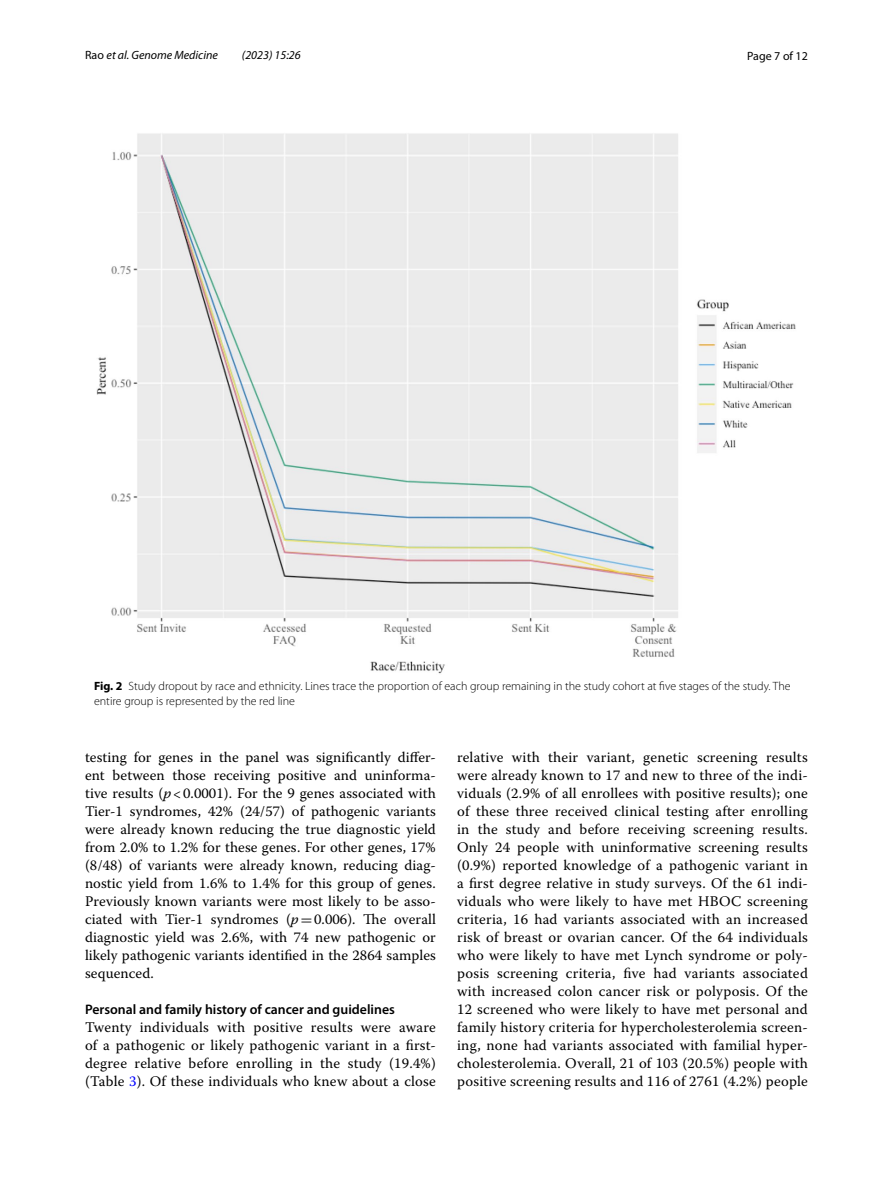
<style>
.page{position:relative;width:893px;height:1187px;background:#fff}
.page>*{position:absolute;margin:0;border:0;box-sizing:border-box;transform-origin:0 0}
.t1{font:14.7px/18px "Warnock Pro";letter-spacing:.015em;color:#000;text-align:justify}
.t2{font:600 13.8px "Myriad Pro";color:#000}
.t3{font:300 12px/15px "Myriad Pro";color:#000}
.t4{font:italic 12px "Myriad Pro";color:#000}
.t5{font:12px "Myriad Pro";color:#000}
.s1{font-style:normal}
.s2{font-weight:700}
.s3{font-style:italic}
.s4{font-family:"MTSY"}
.s5{color:#00f}
</style>
<div class="page">
<img style="left:96px;top:133px;width:700px;height:541px">
<p class="t4" style="left:85px;top:48px;width:134px"><span class="s1">Rao</span> et al. Genome Medicine</p>
<p class="t4" style="left:242px;top:48px;width:60px">(2023) 15:26</p>
<p class="t5" style="left:747px;top:48px;width:62px">Page 7 of 12</p>
<p class="t3" style="left:94px;top:678px;width:698px"><span class="s2">Fig. 2</span> Study dropout by race and ethnicity. Lines trace the proportion of each group remaining in the study cohort at five stages of the study. The entire group is represented by the red line</p>
<p class="t1" style="left:85px;top:747px;width:352px">testing for genes in the panel was significantly differ&shy;ent between those receiving positive and uninforma&shy;tive results (<span class="s3">p</span>&lt;0.0001). For the 9 genes associated with Tier-1 syndromes, 42% (24/57) of pathogenic variants were already known reducing the true diagnostic yield from 2.0% to 1.2% for these genes. For other genes, 17% (8/48) of variants were already known, reducing diag&shy;nostic yield from 1.6% to 1.4% for this group of genes.<br>Previously known variants were most likely to be asso&shy;ciated with Tier-1 syndromes (<span class="s3">p</span><span class="s4">=</span>0.006). The overall diagnostic yield was 2.6%, with 74 new pathogenic or likely pathogenic variants identified in the 2864 samples sequenced.</p>
<p class="t2" style="left:85px;top:1000px;width:311px">Personal and family history of cancer and guidelines</p>
<p class="t1" style="left:85px;top:1017px;width:352px">Twenty individuals with positive results were aware of a pathogenic or likely pathogenic variant in a first&shy;degree relative before enrolling in the study (19.4%) (Table <span class="s5">3</span>). Of these individuals who knew about a close</p>
<p class="t1" style="left:457px;top:747px;width:352px">relative with their variant, genetic screening results were already known to 17 and new to three of the indi&shy;viduals (2.9% of all enrollees with positive results); one of these three received clinical testing after enrolling in the study and before receiving screening results.<br>Only 24 people with uninformative screening results (0.9%) reported knowledge of a pathogenic variant in a first degree relative in study surveys. Of the 61 indi&shy;viduals who were likely to have met HBOC screening criteria, 16 had variants associated with an increased risk of breast or ovarian cancer. Of the 64 individuals who were likely to have met Lynch syndrome or poly&shy;posis screening criteria, five had variants associated with increased colon cancer risk or polyposis. Of the 12 screened who were likely to have met personal and family history criteria for hypercholesterolemia screen&shy;ing, none had variants associated with familial hyper&shy;cholesterolemia. Overall, 21 of 103 (20.5%) people with positive screening results and 116 of 2761 (4.2%) people</p>
</div>
